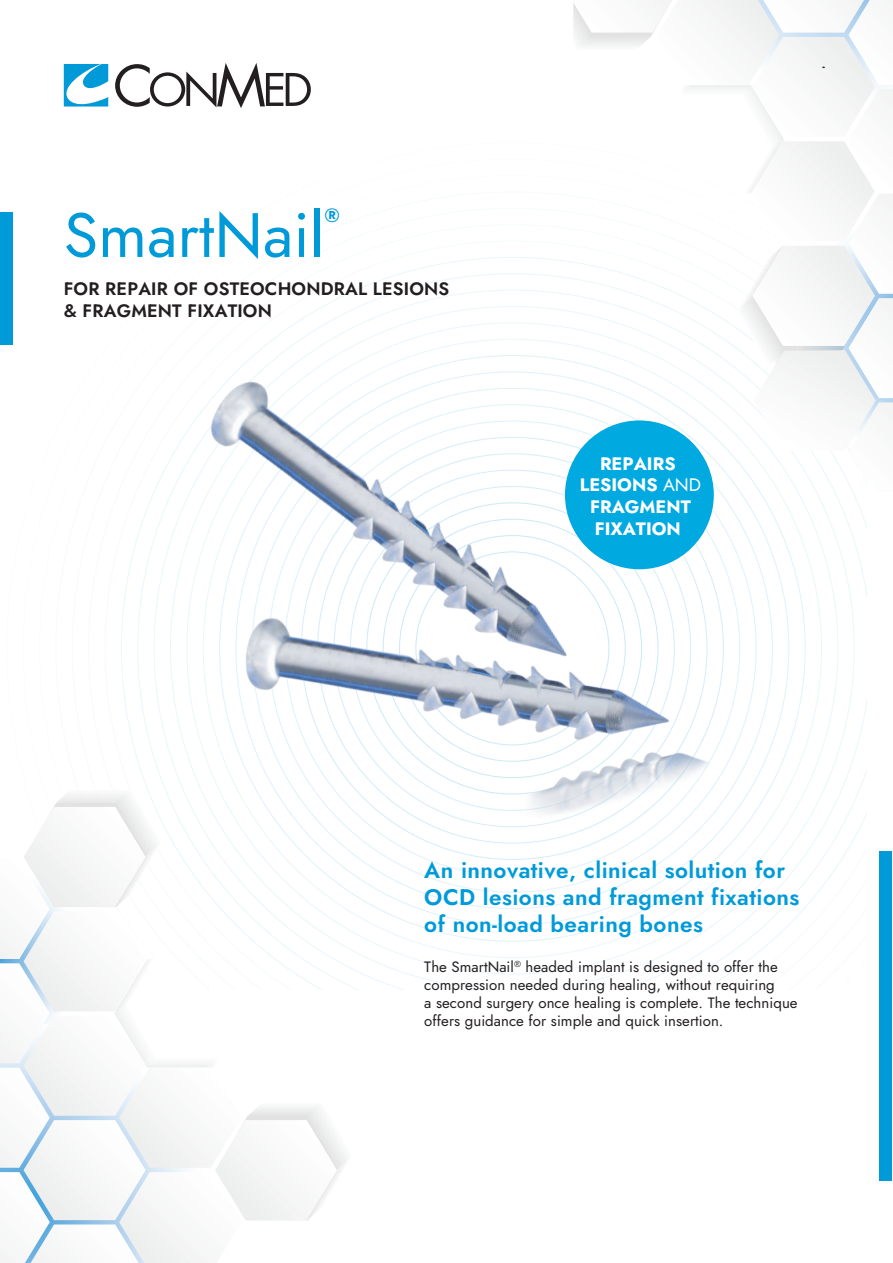
<style>
.page{position:relative;width:893px;height:1263px;background:#fff}
.page>*{position:absolute;margin:0;border:0;box-sizing:border-box;transform-origin:0 0}
.t1{font:62.55px "Jost";letter-spacing:.005em;color:#009ad9}
.t2{font:600 22.5px/27px "Jost";letter-spacing:.02em;color:#009ad9}
.t3{font:700 19.2px "Jost";color:#009ad9}
.t4{font:600 18px/21.6px "Jost";letter-spacing:.01em;color:#231f20}
.t5{font:700 18px/21.6px "Jost";color:#fff;text-align:center}
.t6{font:15px/18px "Jost";letter-spacing:.005em;color:#231f20}
.s1{font-weight:400}
</style>
<div class="page">
<svg style="left:0;top:793px;width:348px;height:470px"></svg>
<svg style="left:115px;top:63px;width:196px;height:45px"></svg>
<svg style="left:63px;top:64px;width:45px;height:43px"></svg>
<div style="left:0;top:212px;width:13px;height:133px;background:#009ad9"></div>
<div style="left:879px;top:852px;width:13px;height:329px;background:#009ad9"></div>
<svg style="left:573px;top:0;width:320px;height:492px"></svg>
<img style="left:134px;top:262px;width:527px;height:608px">
<img style="left:160px;top:400px;width:636px;height:635px">
<h1 class="t1" style="left:64px;top:192px;width:262px">SmartNail</h1>
<p class="t3" style="left:324px;top:202px;width:17px">®</p>
<p class="t4" style="left:64px;top:278px;width:387px">FOR REPAIR OF OSTEOCHONDRAL LESIONS &amp; FRAGMENT FIXATION</p>
<p class="t5" style="left:580px;top:453px;width:123px">REPAIRS<br>LESIONS <span class="s1">AND<br></span>FRAGMENT<br>FIXATION</p>
<h2 class="t2" style="left:424px;top:857px;width:377px">An innovative, clinical solution for<br>OCD lesions and fragment fixations of non-load bearing bones</h2>
<p class="t6" style="left:424px;top:958px;width:375px">The SmartNail<sup>®</sup> headed implant is designed to offer the compression needed during healing, without requiring<br>a second surgery once healing is complete. The technique offers guidance for simple and quick insertion.</p>
</div>
